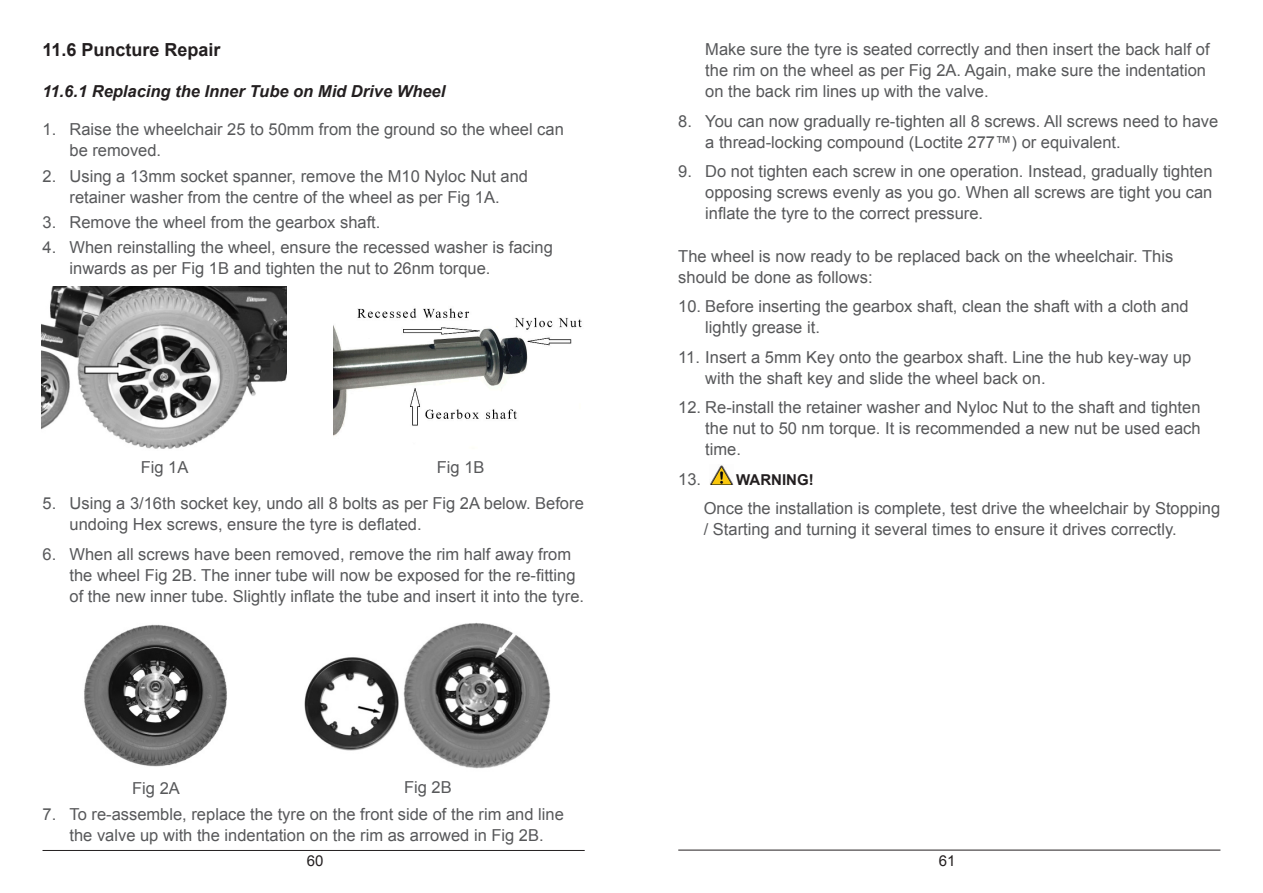
<style>
.page{position:relative;width:1263px;height:893px;background:#fff}
.page>*{position:absolute;margin:0;border:0;box-sizing:border-box;transform-origin:0 0}
.Heading_1_1{font:700 18px "Arial";color:#231f20}
.Body{font:16.5px/21px "Arial";color:#57585a}
.Heading_1_1_1{font:italic 700 16.5px "Arial";color:#231f20}
.t1{font:700 15px "Arial";color:#231f20}
.t2{font:15px "Arial";color:#231f20}
</style>
<div class="page">
<hr style="left:43px;top:850px;width:542px;height:1px;background:#231f20">
<hr style="left:678px;top:850px;width:542px;height:1px;background:#231f20">
<img style="left:41px;top:287px;width:246px;height:162px">
<img style="left:333px;top:308px;width:249px;height:128px">
<img style="left:84px;top:624px;width:143px;height:143px">
<img style="left:305px;top:623px;width:246px;height:146px">
<img style="left:710px;top:465px;width:23px;height:20px">
<p class="Heading_1_1" style="left:43px;top:38px;width:180px">11.6 Puncture Repair</p>
<p class="Heading_1_1_1" style="left:43px;top:81px;width:404px">11.6.1 Replacing the Inner Tube on Mid Drive Wheel</p>
<p class="Body" style="left:70px;top:119px;width:496px;text-indent:-27px">1. Raise the wheelchair 25 to 50mm from the ground so the wheel can be removed.</p>
<p class="Body" style="left:43px;top:166px;width:487px;text-align:center">2. Using a 13mm socket spanner, remove the M10 Nyloc Nut and retainer washer from the centre of the wheel as per Fig 1A.</p>
<p class="Body" style="left:43px;top:212px;width:339px">3. Remove the wheel from the gearbox shaft.</p>
<p class="Body" style="left:70px;top:237px;width:485px;text-indent:-27px">4. When reinstalling the wheel, ensure the recessed washer is facing inwards as per Fig 1B and tighten the nut to 26nm torque.</p>
<p class="Body" style="left:141px;top:457px;width:49px">Fig 1A</p>
<p class="Body" style="left:437px;top:457px;width:49px">Fig 1B</p>
<p class="Body" style="left:70px;top:493px;width:516px;text-indent:-27px">5. Using a 3/16th socket key, undo all 8 bolts as per Fig 2A below. Before undoing Hex screws, ensure the tyre is deflated.</p>
<p class="Body" style="left:70px;top:544px;width:516px;text-indent:-27px">6. When all screws have been removed, remove the rim half away from the wheel Fig 2B. The inner tube will now be exposed for the re-fitting of the new inner tube. Slightly inflate the tube and insert it into the tyre.</p>
<p class="Body" style="left:132px;top:778px;width:49px">Fig 2A</p>
<p class="Body" style="left:404px;top:777px;width:49px">Fig 2B</p>
<p class="Body" style="left:43px;top:804px;width:523px;text-align:center">7. To re-assemble, replace the tyre on the front side of the rim and line the valve up with the indentation on the rim as arrowed in Fig 2B.</p>
<p class="Body" style="left:705px;top:39px;width:506px">Make sure the tyre is seated correctly and then insert the back half of the rim on the wheel as per Fig 2A. Again, make sure the indentation on the back rim lines up with the valve.</p>
<p class="Body" style="left:705px;top:111px;width:514px;text-indent:-27px">8. You can now gradually re-tighten all 8 screws. All screws need to have a thread-locking compound (Loctite 277™) or equivalent.</p>
<p class="Body" style="left:705px;top:161px;width:509px;text-align:justify;text-indent:-27px">9. Do not tighten each screw in one operation. Instead, gradually tighten opposing screws evenly as you go. When all screws are tight you can inflate the tyre to the correct pressure.</p>
<p class="Body" style="left:678px;top:245px;width:496px">The wheel is now ready to be replaced back on the wheelchair. This should be done as follows:</p>
<p class="Body" style="left:705px;top:296px;width:485px;text-indent:-27px">10. Before inserting the gearbox shaft, clean the shaft with a cloth and lightly grease it.</p>
<p class="Body" style="left:705px;top:346px;width:488px;text-indent:-27px">11. Insert a 5mm Key onto the gearbox shaft. Line the hub key-way up with the shaft key and slide the wheel back on.</p>
<p class="Body" style="left:705px;top:397px;width:497px;text-align:justify;text-indent:-27px">12. Re-install the retainer washer and Nyloc Nut to the shaft and tighten the nut to 50 nm torque. It is recommended a new nut be used each time.</p>
<p class="Body" style="left:678px;top:468px;width:24px">13.</p>
<p class="t1" style="left:736px;top:469px;width:79px">WARNING!</p>
<p class="Body" style="left:704px;top:498px;width:518px">Once the installation is complete, test drive the wheelchair by Stopping / Starting and turning it several times to ensure it drives correctly.</p>
<p class="t2" style="left:307px;top:851px;width:18px">60</p>
<p class="t2" style="left:939px;top:851px;width:18px">61</p>
</div>
